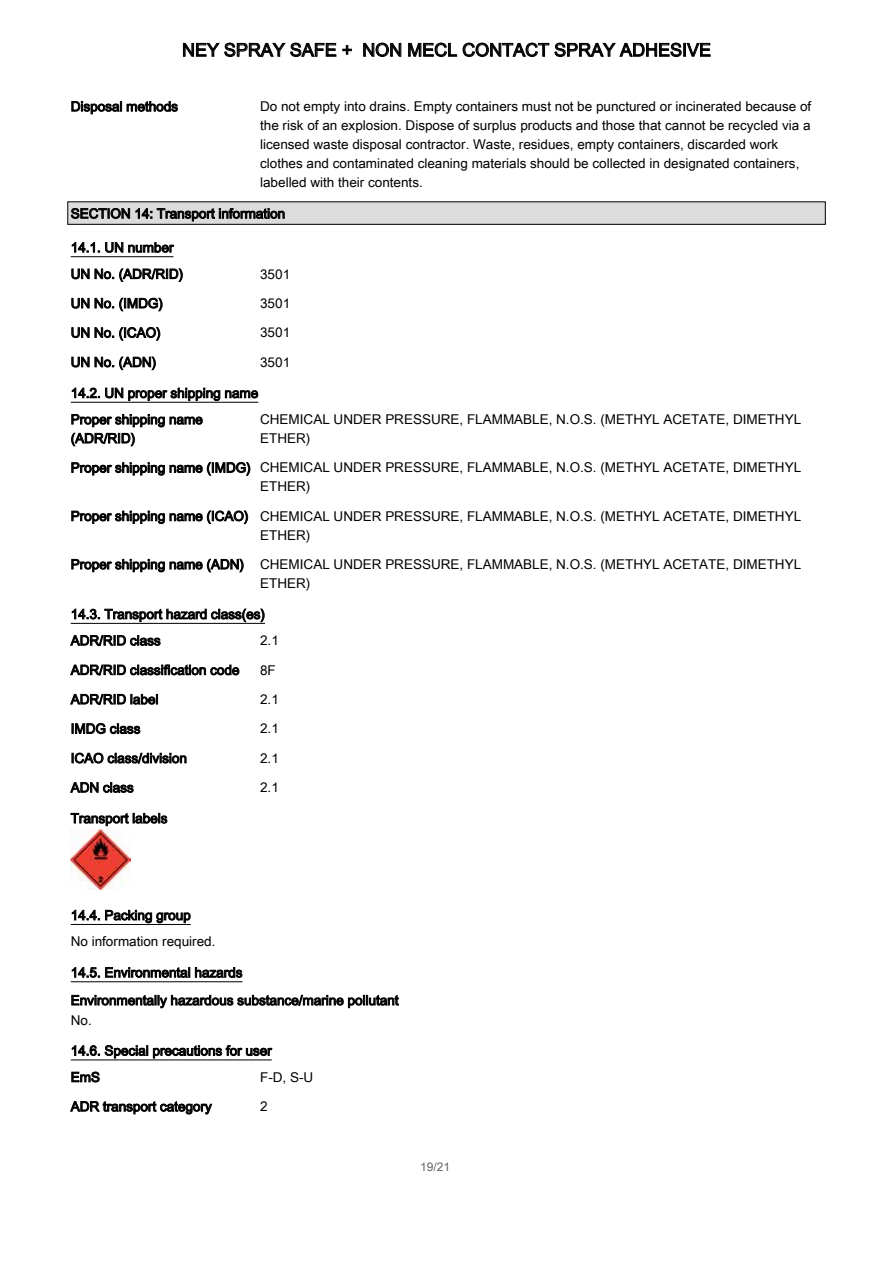
<style>
.page{position:relative;width:893px;height:1263px;background:#fff}
.page>*{position:absolute;margin:0;border:0;box-sizing:border-box;transform-origin:0 0}
.t1{font:18px "Arial Unicode MS";color:#000}
.t2{font:13.5px/18.9px "Arial Unicode MS";color:#000}
.t3{font:12px "Arial Unicode MS";color:#646464}
</style>
<div class="page">
<svg style="left:183px;top:42px;width:169px;height:15px"></svg>
<svg style="left:363px;top:43px;width:38px;height:14px"></svg>
<svg style="left:408px;top:42px;width:49px;height:15px"></svg>
<svg style="left:463px;top:42px;width:248px;height:15px"></svg>
<svg style="left:71px;top:101px;width:107px;height:13px"></svg>
<div style="left:68px;top:202px;width:757px;height:22px;background:#dcdcdc"></div>
<div style="left:67px;top:201px;width:759px;height:24px;border:1px solid #000"></div>
<svg style="left:71px;top:208px;width:214px;height:13px"></svg>
<hr style="left:71px;top:256px;width:102px;height:1px;background:#000">
<svg style="left:72px;top:242px;width:102px;height:11px"></svg>
<svg style="left:71px;top:268px;width:112px;height:14px"></svg>
<svg style="left:71px;top:297px;width:92px;height:14px"></svg>
<svg style="left:71px;top:327px;width:89px;height:14px"></svg>
<svg style="left:71px;top:356px;width:85px;height:14px"></svg>
<hr style="left:71px;top:402px;width:187px;height:1px;background:#000">
<svg style="left:72px;top:388px;width:186px;height:13px"></svg>
<svg style="left:71px;top:414px;width:132px;height:32px"></svg>
<svg style="left:71px;top:462px;width:179px;height:14px"></svg>
<svg style="left:71px;top:510px;width:177px;height:14px"></svg>
<svg style="left:71px;top:558px;width:173px;height:14px"></svg>
<hr style="left:71px;top:623px;width:194px;height:1px;background:#000">
<svg style="left:72px;top:608px;width:193px;height:14px"></svg>
<svg style="left:70px;top:635px;width:91px;height:11px"></svg>
<svg style="left:70px;top:664px;width:169px;height:11px"></svg>
<svg style="left:70px;top:693px;width:88px;height:12px"></svg>
<svg style="left:72px;top:723px;width:68px;height:12px"></svg>
<svg style="left:72px;top:752px;width:115px;height:12px"></svg>
<svg style="left:70px;top:782px;width:64px;height:11px"></svg>
<svg style="left:71px;top:813px;width:96px;height:13px"></svg>
<img style="left:71px;top:829px;width:60px;height:60px">
<hr style="left:71px;top:924px;width:120px;height:1px;background:#000">
<svg style="left:72px;top:910px;width:119px;height:13px"></svg>
<hr style="left:71px;top:981px;width:172px;height:1px;background:#000">
<svg style="left:72px;top:967px;width:170px;height:11px"></svg>
<svg style="left:71px;top:995px;width:328px;height:13px"></svg>
<hr style="left:71px;top:1059px;width:201px;height:1px;background:#000">
<svg style="left:72px;top:1045px;width:200px;height:13px"></svg>
<svg style="left:71px;top:1071px;width:29px;height:11px"></svg>
<svg style="left:70px;top:1101px;width:142px;height:13px"></svg>
<h1 class="t1" style="left:182px;top:37px;width:531px">NEY SPRAY SAFE + NON MECL CONTACT SPRAY ADHESIVE</h1>
<p class="t2" style="left:71px;top:97px;width:109px">Disposal methods</p>
<p class="t2" style="left:260px;top:97px;width:553px">Do not empty into drains. Empty containers must not be punctured or incinerated because of the risk of an explosion. Dispose of surplus products and those that cannot be recycled via a licensed waste disposal contractor. Waste, residues, empty containers, discarded work clothes and contaminated cleaning materials should be collected in designated containers, labelled with their contents.</p>
<p class="t2" style="left:71px;top:204px;width:216px">SECTION 14: Transport information</p>
<p class="t2" style="left:71px;top:234px;width:114px;line-height:26.4px">14.1. UN number<br>UN No. (ADR/RID)</p>
<p class="t2" style="left:260px;top:264px;width:32px">3501</p>
<p class="t2" style="left:71px;top:293px;width:94px">UN No. (IMDG)</p>
<p class="t2" style="left:260px;top:293px;width:32px">3501</p>
<p class="t2" style="left:71px;top:323px;width:91px">UN No. (ICAO)</p>
<p class="t2" style="left:260px;top:323px;width:32px">3501</p>
<p class="t2" style="left:71px;top:352px;width:87px">UN No. (ADN)</p>
<p class="t2" style="left:260px;top:352px;width:32px">3501</p>
<p class="t2" style="left:71px;top:379px;width:189px;line-height:26.4px">14.2. UN proper shipping name<br>Proper shipping name</p>
<p class="t2" style="left:71px;top:428px;width:66px">(ADR/RID)</p>
<p class="t2" style="left:260px;top:410px;width:543px">CHEMICAL UNDER PRESSURE, FLAMMABLE, N.O.S. (METHYL ACETATE, DIMETHYL<br>ETHER)</p>
<p class="t2" style="left:260px;top:458px;width:543px;text-indent:-189px">Proper shipping name (IMDG) CHEMICAL UNDER PRESSURE, FLAMMABLE, N.O.S. (METHYL ACETATE, DIMETHYL<br>ETHER)</p>
<p class="t2" style="left:260px;top:506px;width:543px;text-indent:-189px">Proper shipping name (ICAO) CHEMICAL UNDER PRESSURE, FLAMMABLE, N.O.S. (METHYL ACETATE, DIMETHYL<br>ETHER)</p>
<p class="t2" style="left:260px;top:554px;width:543px;text-indent:-189px">Proper shipping name (ADN) CHEMICAL UNDER PRESSURE, FLAMMABLE, N.O.S. (METHYL ACETATE, DIMETHYL<br>ETHER)</p>
<p class="t2" style="left:71px;top:601px;width:196px;line-height:26.4px">14.3. Transport hazard class(es)<br>ADR/RID class</p>
<p class="t2" style="left:260px;top:631px;width:20px">2.1</p>
<p class="t2" style="left:71px;top:660px;width:170px">ADR/RID classification code</p>
<p class="t2" style="left:260px;top:660px;width:17px">8F</p>
<p class="t2" style="left:71px;top:689px;width:89px">ADR/RID label</p>
<p class="t2" style="left:260px;top:689px;width:20px">2.1</p>
<p class="t2" style="left:71px;top:719px;width:71px">IMDG class</p>
<p class="t2" style="left:260px;top:719px;width:20px">2.1</p>
<p class="t2" style="left:71px;top:748px;width:118px">ICAO class/division</p>
<p class="t2" style="left:260px;top:748px;width:20px">2.1</p>
<p class="t2" style="left:71px;top:778px;width:64px">ADN class</p>
<p class="t2" style="left:260px;top:778px;width:20px">2.1</p>
<p class="t2" style="left:71px;top:808px;width:98px">Transport labels</p>
<p class="t2" style="left:71px;top:902px;width:146px;line-height:26.4px">14.4. Packing group<br>No information required.</p>
<p class="t2" style="left:71px;top:958px;width:329px;line-height:27.8px">14.5. Environmental hazards<br>Environmentally hazardous substance/marine pollutant</p>
<p class="t2" style="left:71px;top:1010px;width:23px">No.</p>
<p class="t2" style="left:71px;top:1037px;width:202px;line-height:26.4px">14.6. Special precautions for user<br>EmS</p>
<p class="t2" style="left:260px;top:1067px;width:55px">F-D, S-U</p>
<p class="t2" style="left:71px;top:1097px;width:142px">ADR transport category</p>
<p class="t2" style="left:260px;top:1097px;width:9px">2</p>
<p class="t3" style="left:420px;top:1158px;width:32px">19/21</p>
</div>
